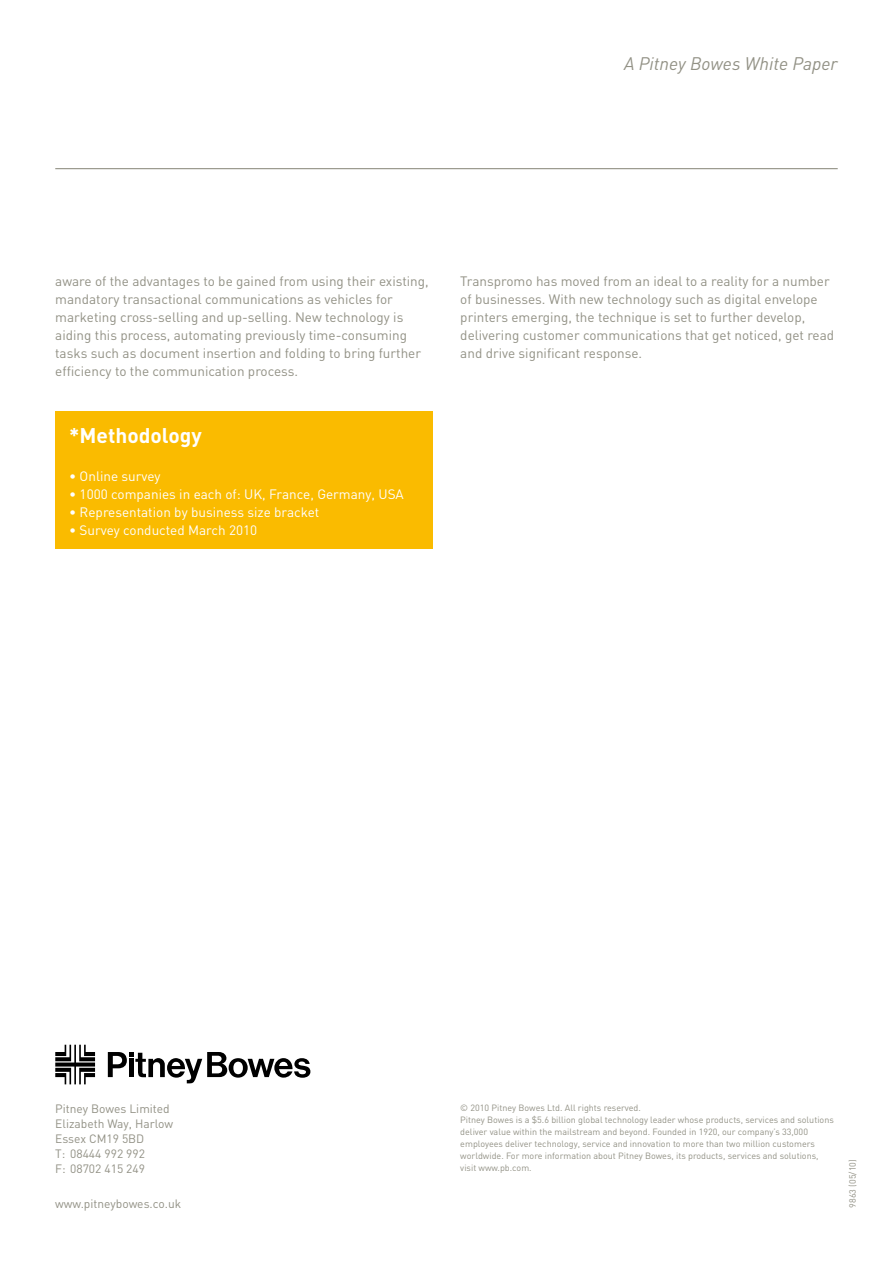
<style>
.page{position:relative;width:893px;height:1263px;background:#fff}
.page>*{position:absolute;margin:0;border:0;box-sizing:border-box;transform-origin:0 0}
.t1{font:700 21px "DIN";color:#fff}
.t2{font:italic 18px "DIN";color:#929185}
.t3{font:13.5px/18px "DIN";color:#929185}
.t4{font:13.5px "DIN";color:#fff}
.t5{font:12px/15px "DIN";color:#929185}
.t6{font:9px/12px "DIN";color:#929185}
</style>
<div class="page">
<hr style="left:55px;top:168px;width:783px;height:1px;background:#929185">
<svg style="left:108px;top:1052px;width:202px;height:31px"></svg>
<svg style="left:55px;top:1045px;width:40px;height:39px"></svg>
<div style="left:55px;top:456px;width:378px;height:93px;background:#fabb00"></div>
<div style="left:55px;top:411px;width:378px;height:45px;background:#fabb00"></div>
<h2 class="t2" style="left:624px;top:52px;width:215px">A Pitney Bowes White Paper</h2>
<p class="t3" style="left:55px;top:272px;width:375px">aware of the advantages to be gained from using their existing, mandatory transactional communications as vehicles for marketing cross-selling and up-selling. New technology is aiding this process, automating previously time-consuming tasks such as document insertion and folding to bring further efficiency to the communication process.</p>
<p class="t3" style="left:460px;top:272px;width:375px">Transpromo has moved from an ideal to a reality for a number of businesses. With new technology such as digital envelope printers emerging, the technique is set to further develop, delivering customer communications that get noticed, get read and drive significant response.</p>
<h1 class="t1" style="left:69px;top:421px;width:134px">*Methodology</h1>
<p class="t4" style="left:69px;top:468px;width:93px">• Online survey</p>
<p class="t4" style="left:69px;top:486px;width:336px">• 1000 companies in each of: UK, France, Germany, USA</p>
<p class="t4" style="left:69px;top:504px;width:252px">• Representation by business size bracket</p>
<p class="t4" style="left:69px;top:522px;width:190px">• Survey conducted March 2010</p>
<p class="t5" style="left:55px;top:1101px;width:119px">Pitney Bowes Limited<br>Elizabeth Way, Harlow<br>Essex CM19 5BD<br>T: 08444 992 992<br>F: 08702 415 249</p>
<p class="t5" style="left:55px;top:1196px;width:128px">www.pitneybowes.co.uk</p>
<p class="t6" style="left:460px;top:1101px;width:375px">© 2010 Pitney Bowes Ltd. All rights reserved.<br>Pitney Bowes is a $5.6 billion global technology leader whose products, services and solutions deliver value within the mailstream and beyond. Founded in 1920, our company’s 33,000 employees deliver technology, service and innovation to more than two million customers worldwide. For more information about Pitney Bowes, its products, services and solutions, visit www.pb.com.</p>
<p class="t6" style="left:846px;top:1208px;width:50px;rotate:-90deg">9863 (05/10)</p>
</div>
